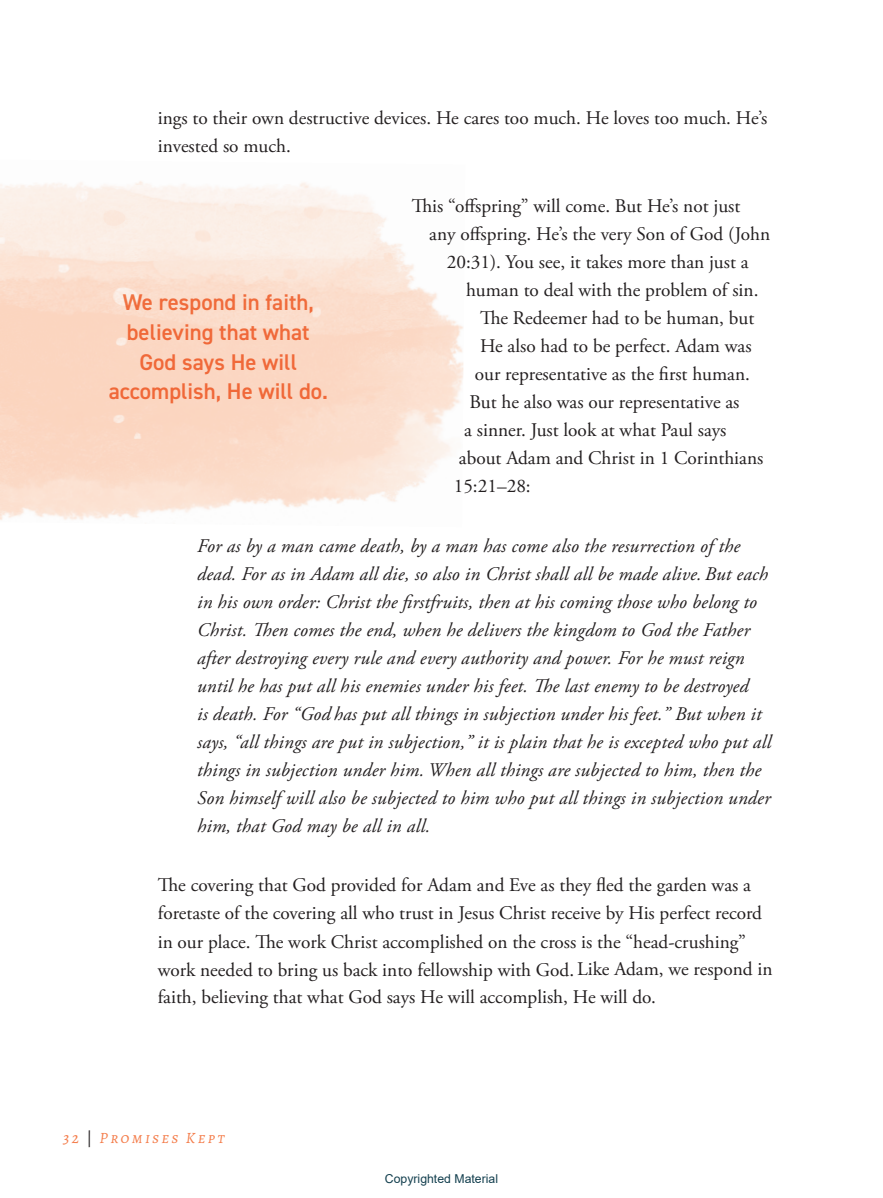
<style>
.page{position:relative;width:883px;height:1198px;background:#fff}
.page>*{position:absolute;margin:0;border:0;box-sizing:border-box;transform-origin:0 0}
.t1{font:600 22.75px/29.8px "DIN2014";color:#f47d4b;text-align:center}
.t2{font:19.25px/28px "Adobe Garamond Pro";color:#231f20}
.t3{font:italic 19.25px/28px "Adobe Garamond Pro";letter-spacing:.01em;color:#231f20}
.t4{font:italic 15.75px "Alegreya SC";letter-spacing:.15em;color:#f47d4b}
.t5{font:12.25px "Arial";color:#14404f}
.s1{font-style:normal;color:#231f20}
</style>
<div class="page">
<p class="t2" style="left:158px;top:105px;width:611px">ings to their own destructive devices. He cares too much. He loves too much. He’s invested so much.</p>
<p class="t1" style="left:109px;top:287px;width:221px">We respond in faith, believing that what<br>God says He will accomplish, He will do.</p>
<p class="t2" style="left:411px;top:192px;width:330px">This “offspring” will come. But He’s not just</p>
<p class="t2" style="left:429px;top:220px;width:342px">any offspring. He’s the very Son of God (John</p>
<p class="t2" style="left:446px;top:248px;width:303px">20:31). You see, it takes more than just a</p>
<p class="t2" style="left:466px;top:276px;width:294px">human to deal with the problem of sin.</p>
<p class="t2" style="left:480px;top:304px;width:276px">The Redeemer had to be human, but</p>
<p class="t2" style="left:480px;top:332px;width:273px">He also had to be perfect. Adam was</p>
<p class="t2" style="left:474px;top:360px;width:277px">our representative as the first human.</p>
<p class="t2" style="left:469px;top:388px;width:271px">But he also was our representative as</p>
<p class="t2" style="left:464px;top:416px;width:263px">a sinner. Just look at what Paul says</p>
<p class="t2" style="left:459px;top:444px;width:306px">about Adam and Christ in 1 Corinthians</p>
<p class="t2" style="left:453px;top:472px;width:78px">15:21–28:</p>
<p class="t3" style="left:197px;top:532px;width:575px">For as by a man came death, by a man has come also the resurrection of the dead. For as in Adam all die, so also in Christ shall all be made alive. But each in his own order: Christ the firstfruits, then at his coming those who belong to Christ. Then comes the end, when he delivers the kingdom to God the Father after destroying every rule and every authority and power. For he must reign until he has put all his enemies under his feet. The last enemy to be destroyed<br>is death. For “God has put all things in subjection under his feet.” But when it says, “all things are put in subjection,” it is plain that he is excepted who put all things in subjection under him. When all things are subjected to him, then the Son himself will also be subjected to him who put all things in subjection under him, that God may be all in all.</p>
<p class="t2" style="left:158px;top:871px;width:616px">The covering that God provided for Adam and Eve as they fled the garden was a foretaste of the covering all who trust in Jesus Christ receive by His perfect record in our place. The work Christ accomplished on the cross is the “head-crushing” work needed to bring us back into fellowship with God. Like Adam, we respond in faith, believing that what God says He will accomplish, He will do.</p>
<p class="t4" style="left:63px;top:1126px;width:163px">32 <span class="s1">|</span> Promises Kept</p>
<p class="t5" style="left:385px;top:1169px;width:115px">Copyrighted Material</p>
</div>
